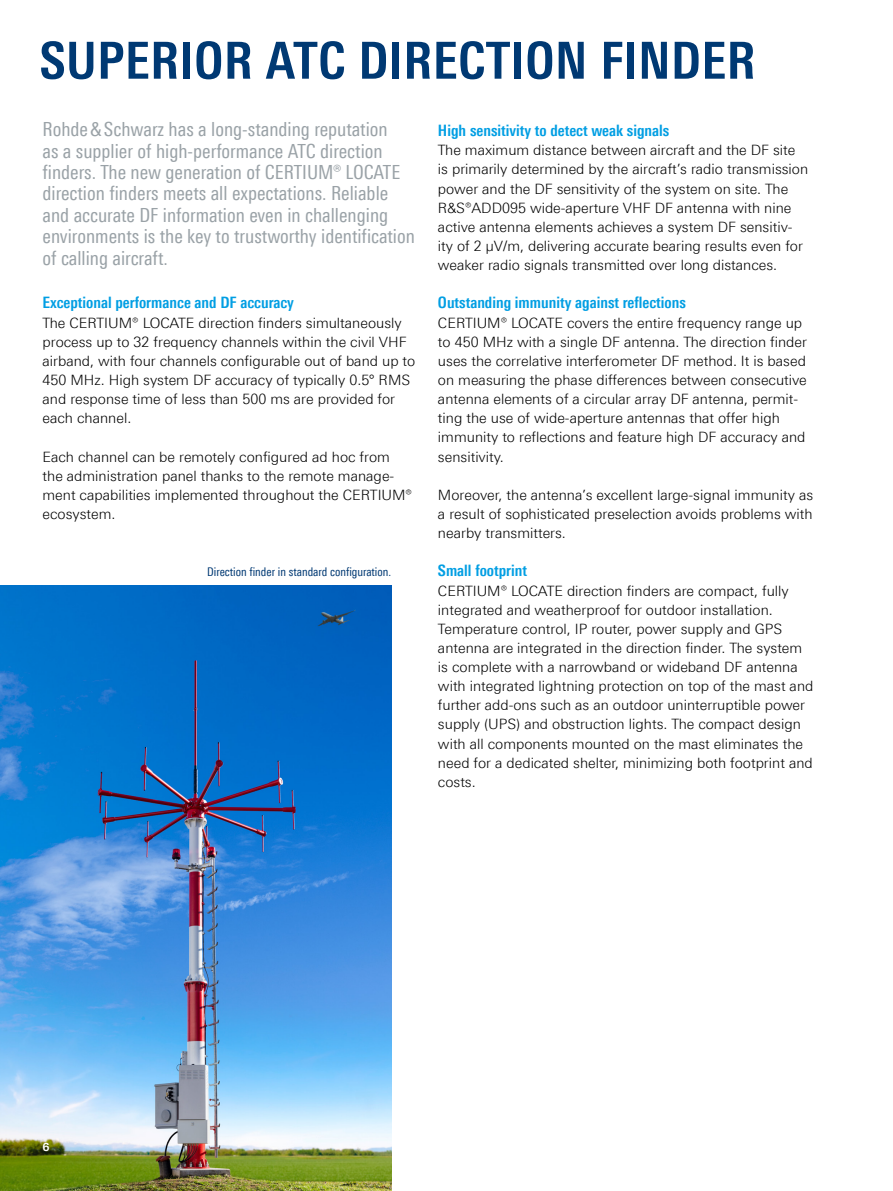
<style>
.page{position:relative;width:893px;height:1191px;background:#fff}
.page>*{position:absolute;margin:0;border:0;box-sizing:border-box;transform-origin:0 0}
.Seiten_Headline_34Pt{font:700 51px "Linotype Univers 620 Cn";letter-spacing:.01em;color:#003973}
.Teaser_grau{font:19.5px/21.5px "Linotype Univers 420 Cn";color:#9aa2a7}
.Absatzfett_cyan{font:700 15.75px "Linotype Univers 620 Cn";color:#009ee3}
.Haupttext_ohne_Absta{font:300 14.25px/19.2px "Linotype Univers 330";color:#000}
.Haupttext{font:300 14.25px/19.2px "Linotype Univers 330";color:#000}
.Bildunterschrift_rec{font:12px "Linotype Univers 420 Cn";color:#003973}
.t1{font:700 11.25px "Linotype Univers 630";color:#fff}
</style>
<div class="page">
<img style="left:0;top:586px;width:391px;height:605px">
<p class="Seiten_Headline_34Pt" style="left:40px;top:30px;width:717px">SUPERIOR ATC DIRECTION FINDER</p>
<p class="Teaser_grau" style="left:43px;top:118px;width:374px">Rohde&amp;Schwarz has a long-standing reputation<br>as a supplier of high-performance ATC direction finders. The new generation of CERTIUM® LOCATE direction finders meets all expectations. Reliable and accurate DF information even in challenging environments is the key to trustworthy identification of calling aircraft.</p>
<p class="Absatzfett_cyan" style="left:43px;top:293px;width:253px">Exceptional performance and DF accuracy</p>
<p class="Haupttext_ohne_Absta" style="left:43px;top:313px;width:374px">The CERTIUM® LOCATE direction finders simultaneously process up to 32 frequency channels within the civil VHF airband, with four channels configurable out of band up to 450 MHz. High system DF accuracy of typically 0.5° RMS and response time of less than 500 ms are provided for each channel.</p>
<p class="Haupttext" style="left:43px;top:447px;width:371px">Each channel can be remotely configured ad hoc from the administration panel thanks to the remote manage&shy;ment capabilities implemented throughout the CERTIUM® ecosystem.</p>
<p class="Bildunterschrift_rec" style="left:207px;top:565px;width:186px">Direction finder in standard configuration.</p>
<p class="Absatzfett_cyan" style="left:438px;top:121px;width:233px">High sensitivity to detect weak signals</p>
<p class="Haupttext_ohne_Absta" style="left:438px;top:140px;width:372px">The maximum distance between aircraft and the DF site is primarily determined by the aircraft’s radio transmission power and the DF sensitivity of the system on site. The R&amp;S®ADD095 wide-aperture VHF DF antenna with nine active antenna elements achieves a system DF sensitiv&shy;ity of 2 µV/m, delivering accurate bearing results even for weaker radio signals transmitted over long distances.</p>
<p class="Absatzfett_cyan" style="left:438px;top:293px;width:249px">Outstanding immunity against reflections</p>
<p class="Haupttext_ohne_Absta" style="left:438px;top:313px;width:371px">CERTIUM® LOCATE covers the entire frequency range up to 450 MHz with a single DF antenna. The direction finder uses the correlative interferometer DF method. It is based on measuring the phase differences between consecutive antenna elements of a circular array DF antenna, permit&shy;ting the use of wide-aperture antennas that offer high immunity to reflections and feature high DF accuracy and sensitivity.</p>
<p class="Haupttext" style="left:438px;top:485px;width:377px;text-align:justify">Moreover, the antenna’s excellent large-signal immunity as a result of sophisticated preselection avoids problems with nearby transmitters.</p>
<p class="Absatzfett_cyan" style="left:438px;top:561px;width:91px">Small footprint</p>
<p class="Haupttext_ohne_Absta" style="left:438px;top:580px;width:377px">CERTIUM® LOCATE direction finders are compact, fully integrated and weatherproof for outdoor installation.<br>Temperature control, IP router, power supply and GPS antenna are integrated in the direction finder. The system is complete with a narrowband or wideband DF antenna with integrated lightning protection on top of the mast and further add-ons such as an outdoor uninterruptible power supply (UPS) and obstruction lights. The compact design with all components mounted on the mast eliminates the need for a dedicated shelter, minimizing both footprint and costs.</p>
<p class="t1" style="left:43px;top:1139px;width:9px">6</p>
</div>
